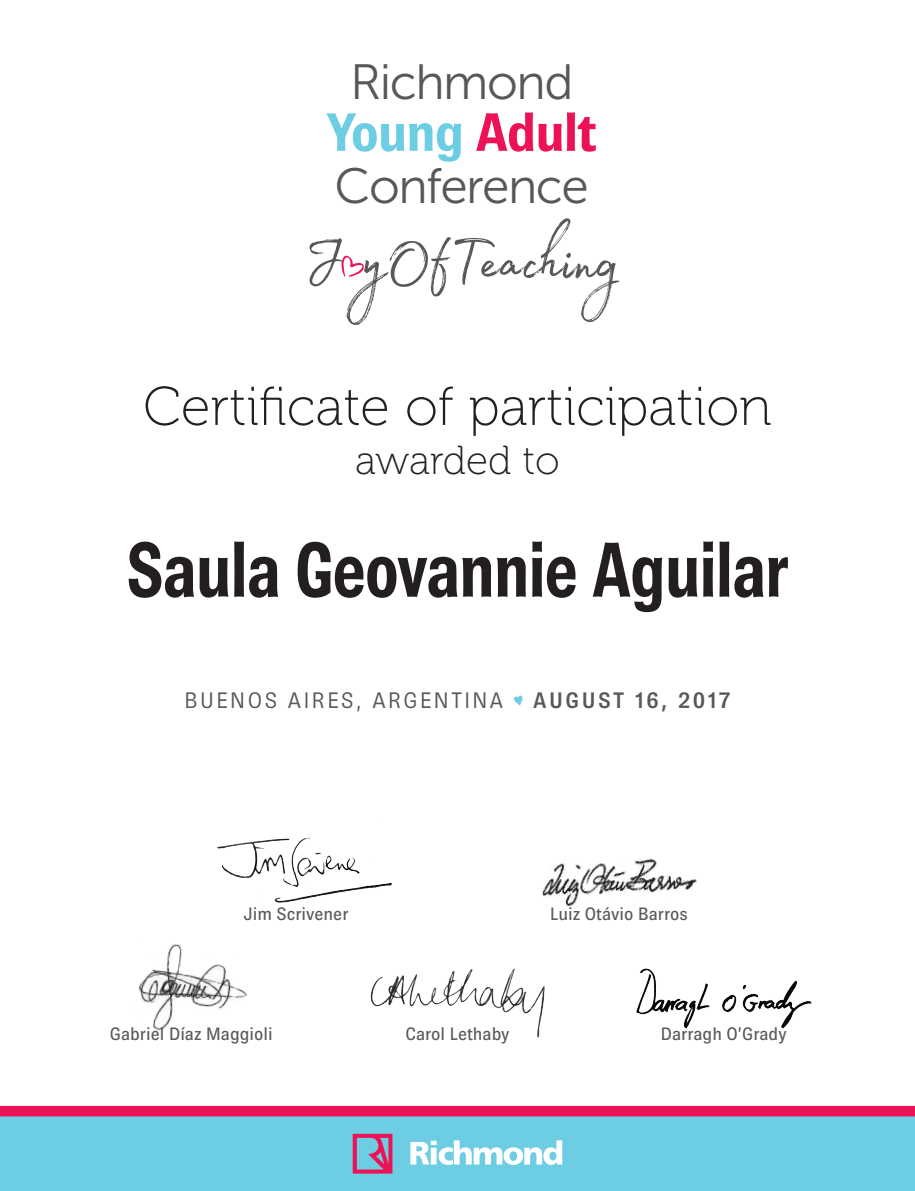
<style>
.page{position:relative;width:915px;height:1191px;background:#fff}
.page>*{position:absolute;margin:0;border:0;box-sizing:border-box;transform-origin:0 0}
.t1{font:700 condensed 78px "Brown";color:#231f20}
.t2{font:78px "Madelyn";letter-spacing:-.01em;color:#57585a}
.t3{font:64.35px "Madelyn Doodles";color:#ed1255}
.t4{font:54.45px "Museo 100";color:#231f20}
.t5{font:700 54.45px "Brown Pro";letter-spacing:-.03em;color:#6dcde3}
.t6{font:49.5px "Museo Sans 300";letter-spacing:-.03em;color:#57585a}
.t7{font:40.5px "Museo 100";letter-spacing:-.005em;color:#231f20}
.t8{font:22.5px "Brown Pro";letter-spacing:.11em;color:#57585a}
.t9{font:600 22.5px "Brown Pro";letter-spacing:.11em;color:#57585a}
.t10{font:500 18px "Brown Pro";color:#57585a}
.s1{color:#ed1255}
.s2{font-size:79.5px}
</style>
<div class="page">
<div style="left:0;top:1116px;width:914px;height:75px;background:#6dcde3"></div>
<div style="left:0;top:1106px;width:914px;height:10px;background:#ed1255"></div>
<svg style="left:352px;top:1133px;width:40px;height:40px"></svg>
<svg style="left:410px;top:1140px;width:152px;height:24px"></svg>
<svg style="left:514px;top:695px;width:8px;height:10px"></svg>
<img style="left:542px;top:859px;width:155px;height:48px">
<img style="left:139px;top:944px;width:109px;height:87px">
<img style="left:217px;top:837px;width:175px;height:65px">
<img style="left:370px;top:968px;width:174px;height:69px">
<img style="left:636px;top:968px;width:174px;height:61px">
<h3 class="t6" style="left:350px;top:55px;width:225px">Richmond</h3>
<h3 class="t5" style="left:326px;top:102px;width:273px">Young <span class="s1">Adult</span></h3>
<h3 class="t6" style="left:334px;top:159px;width:256px">Conference</h3>
<h1 class="t2" style="left:303px;top:202px;width:318px"><span class="s2">J y</span>OfTeaching</h1>
<h2 class="t3" style="left:335px;top:233px;width:37px">h</h2>
<h3 class="t4" style="left:143px;top:377px;width:629px">Certificate of participation</h3>
<h3 class="t7" style="left:355px;top:438px;width:206px">awarded to</h3>
<h1 class="t1" style="left:126px;top:526px;width:663px">Saula Geovannie Aguilar</h1>
<p class="t8" style="left:184px;top:687px;width:320px">BUENOS AIRES, ARGENTINA</p>
<p class="t9" style="left:533px;top:687px;width:199px">AUGUST 16, 2017</p>
<p class="t10" style="left:243px;top:904px;width:107px">Jim Scrivener</p>
<p class="t10" style="left:550px;top:904px;width:139px">Luiz Otávio Barros</p>
<p class="t10" style="left:110px;top:1024px;width:164px">Gabriel Díaz Maggioli</p>
<p class="t10" style="left:405px;top:1024px;width:106px">Carol Lethaby</p>
<p class="t10" style="left:660px;top:1024px;width:127px">Darragh O’Grady</p>
</div>
